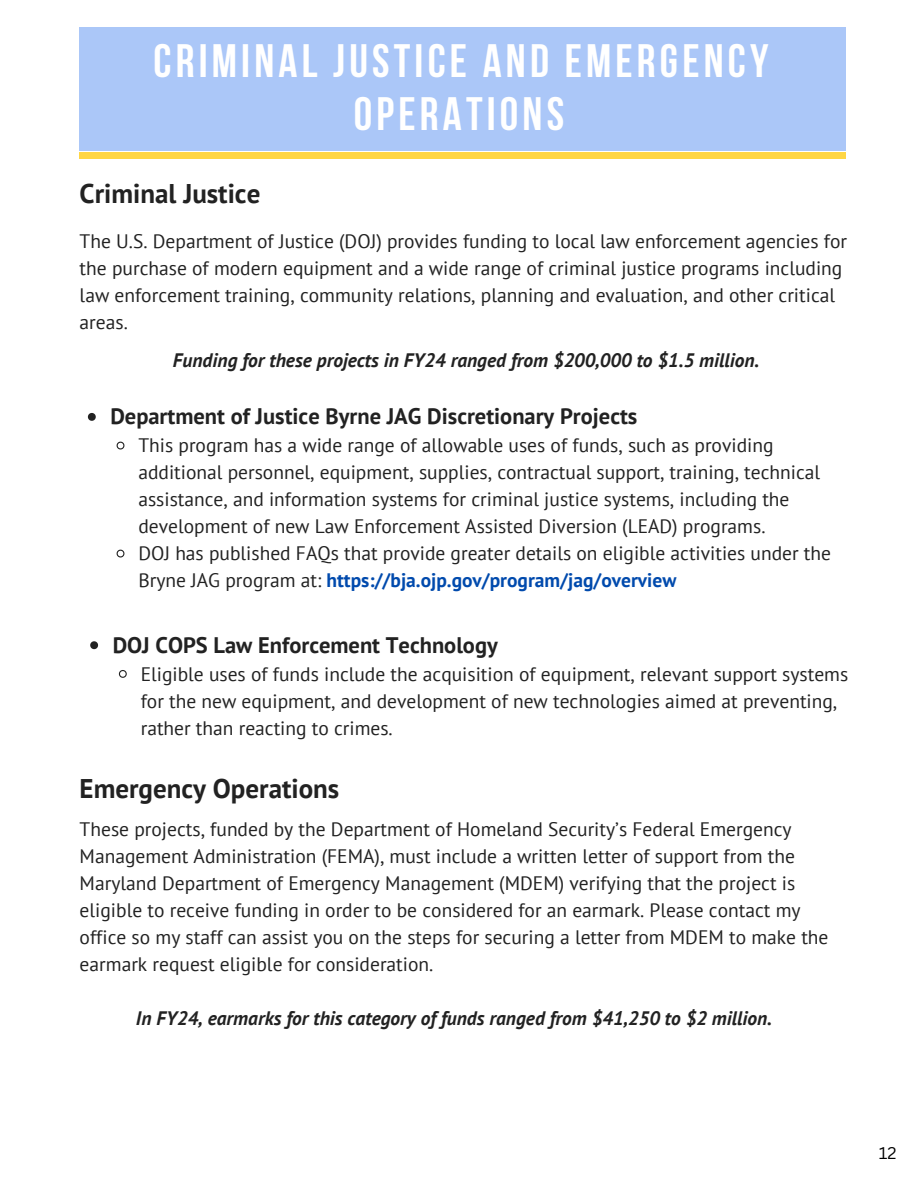
<style>
.page{position:relative;width:918px;height:1188px;background:#fff}
.page>*{position:absolute;margin:0;border:0;box-sizing:border-box;transform-origin:0 0}
.t1{font:700 46.65px/52.8px "Bebas Neue";letter-spacing:.09em;color:#fff;text-align:center}
.t2{font:700 27px "PT Sans";color:#222}
.t3{font:700 22.5px "PT Sans";color:#222}
.t4{font:19.5px/27px "PT Sans";color:#222}
.t5{font:italic 700 19.5px "PT Sans";color:#222}
.t6{font:16.5px "Canva Sans";color:#000}
.s1{font-weight:700;color:#004aad}
</style>
<div class="page">
<div style="left:72px;top:27px;width:775px;height:132px;background:#abc7f8"></div>
<div style="left:72px;top:152px;width:775px;height:7px;background:#ffd645"></div>
<svg style="left:88px;top:413px;width:8px;height:8px"></svg>
<svg style="left:116px;top:441px;width:9px;height:9px"></svg>
<svg style="left:116px;top:549px;width:9px;height:9px"></svg>
<svg style="left:90px;top:641px;width:8px;height:8px"></svg>
<svg style="left:118px;top:670px;width:9px;height:8px"></svg>
<h1 class="t1" style="left:154px;top:39px;width:617px">CRIMINAL JUSTICE AND EMERGENCY<br>OPERATIONS</h1>
<h2 class="t2" style="left:80px;top:175px;width:182px">Criminal Justice</h2>
<p class="t4" style="left:80px;top:227px;width:769px">The U.S. Department of Justice (DOJ) provides funding to local law enforcement agencies for the purchase of modern equipment and a wide range of criminal justice programs including law enforcement training, community relations, planning and evaluation, and other critical areas.</p>
<p class="t5" style="left:173px;top:347px;width:588px">Funding for these projects in FY24 ranged from $200,000 to $1.5 million.</p>
<p class="t3" style="left:110px;top:401px;width:529px">Department of Justice Byrne JAG Discretionary Projects</p>
<p class="t4" style="left:138px;top:432px;width:694px">This program has a wide range of allowable uses of funds, such as providing additional personnel, equipment, supplies, contractual support, training, technical assistance, and information systems for criminal justice systems, including the development of new Law Enforcement Assisted Diversion (LEAD) programs.<br>DOJ has published FAQs that provide greater details on eligible activities under the Bryne JAG program at: <span class="s1">https://bja.ojp.gov/program/jag/overview</span></p>
<p class="t3" style="left:113px;top:630px;width:387px">DOJ COPS Law Enforcement Technology</p>
<p class="t4" style="left:141px;top:660px;width:709px">Eligible uses of funds include the acquisition of equipment, relevant support systems for the new equipment, and development of new technologies aimed at preventing, rather than reacting to crimes.</p>
<h2 class="t2" style="left:80px;top:770px;width:261px">Emergency Operations</h2>
<p class="t4" style="left:80px;top:815px;width:750px">These projects, funded by the Department of Homeland Security’s Federal Emergency Management Administration (FEMA), must include a written letter of support from the Maryland Department of Emergency Management (MDEM) verifying that the project is eligible to receive funding in order to be considered for an earmark. Please contact my office so my staff can assist you on the steps for securing a letter from MDEM to make the earmark request eligible for consideration.</p>
<p class="t5" style="left:136px;top:1005px;width:638px">In FY24, earmarks for this category of funds ranged from $41,250 to $2 million.</p>
<p class="t6" style="left:879px;top:1141px;width:19px">12</p>
</div>
